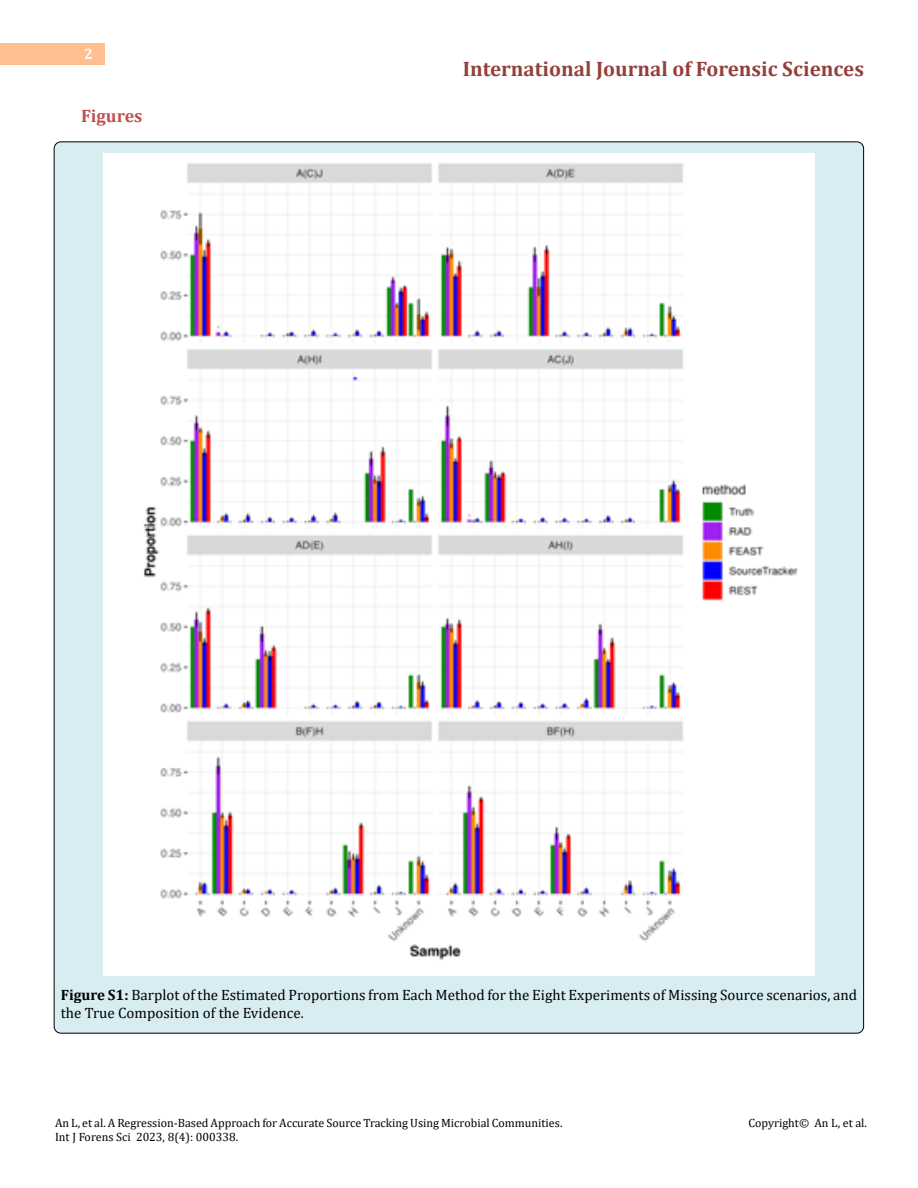
<style>
.page{position:relative;width:918px;height:1188px;background:#fff}
.page>*{position:absolute;margin:0;border:0;box-sizing:border-box;transform-origin:0 0}
.t1{font:700 21px "Cambria";color:#953f3c}
.t2{font:700 18px "Cambria";color:#c0504d}
.t3{font:15px/18px "Cambria";color:#000}
.t4{font:700 15px "Cambria";color:#fff}
.t5{font:12px/14.4px "Cambria";color:#000}
.s1{font-weight:700}
</style>
<div class="page">
<div style="left:0;top:43px;width:105px;height:21px;background:#ffbf91"></div>
<div style="left:54px;top:142px;width:810px;height:891px;background:#d8edf2;border-radius:7px"></div>
<img style="left:104px;top:154px;width:710px;height:822px">
<p class="t4" style="left:84px;top:44px;width:10px">2</p>
<p class="t2" style="left:81px;top:103px;width:63px">Figures</p>
<h1 class="t1" style="left:463px;top:54px;width:403px">International Journal of Forensic Sciences</h1>
<p class="t3" style="left:61px;top:985px;width:798px"><span class="s1">Figure S1:</span> Barplot of the Estimated Proportions from Each Method for the Eight Experiments of Missing Source scenarios, and the True Composition of the Evidence.</p>
<p class="t5" style="left:55px;top:1115px;width:509px">An L, et al. A Regression-Based Approach for Accurate Source Tracking Using Microbial Communities.<br>Int J Forens Sci 2023, 8(4): 000338.</p>
<p class="t5" style="left:749px;top:1115px;width:120px">Copyright© An L, et al.</p>
</div>
